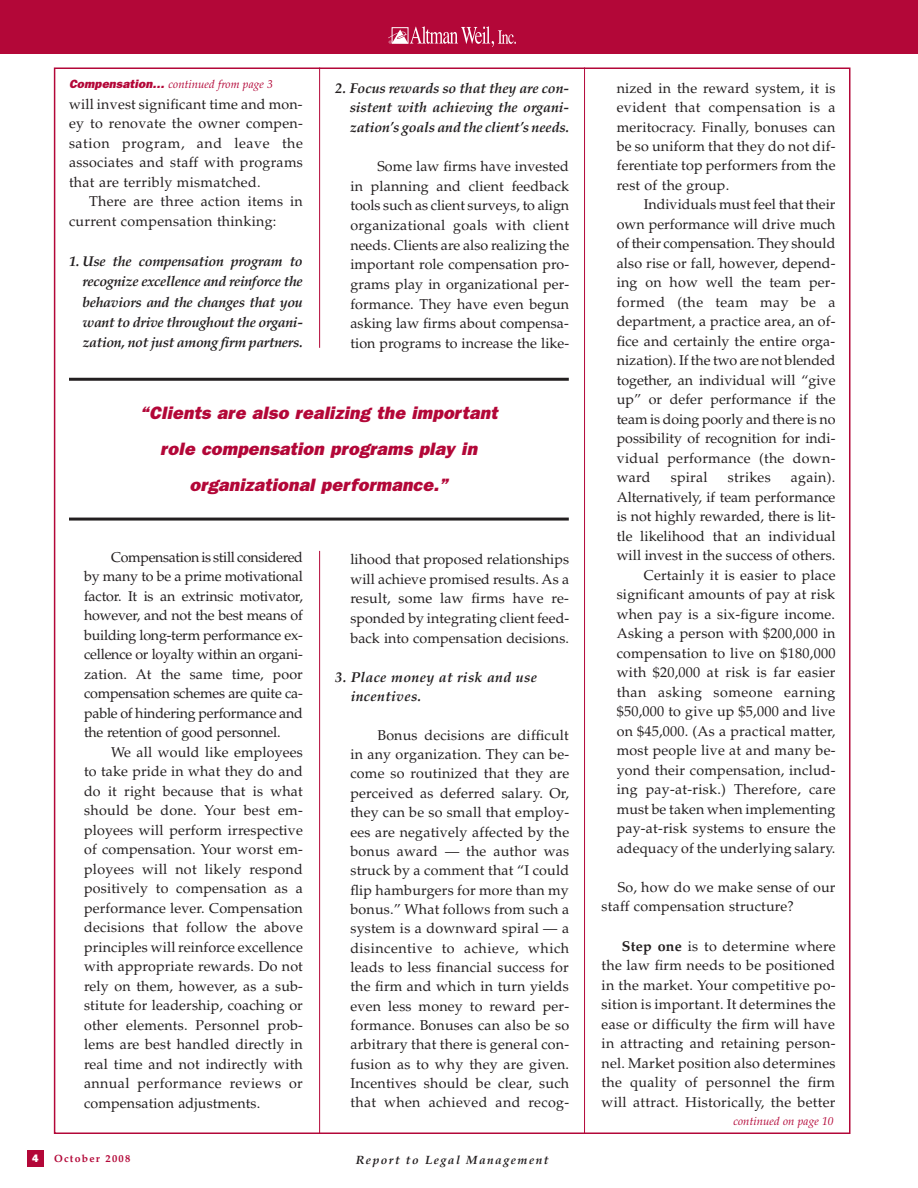
<style>
.page{position:relative;width:918px;height:1188px;background:#fff}
.page>*{position:absolute;margin:0;border:0;box-sizing:border-box;transform-origin:0 0}
.t1{font:italic 800 18px/36px "Franklin Gothic";color:#b30738;text-align:center}
.t2{font:14.25px/19.5px "Palatino";letter-spacing:.015em;color:#231f20;text-align:justify}
.t3{font:italic 700 14.25px/20.4px "Palatino";letter-spacing:-.01em;color:#231f20;text-align:justify}
.t4{font:italic 700 14.25px/19.5px "Palatino";letter-spacing:.02em;color:#231f20}
.t5{font:italic 700 12px "Palatino";letter-spacing:.12em;color:#231f20}
.t6{font:italic 11.4px "Palatino";letter-spacing:.005em;color:#b30738}
.t7{font:800 10.8px "Franklin Gothic";color:#fff}
.t8{font:700 10.5px "Palatino";letter-spacing:.12em;color:#b30738}
.s1{font-family:"Franklin Gothic";font-weight:800;font-size:12px}
.s2{font-weight:700}
</style>
<div class="page">
<div style="left:0;top:0;width:918px;height:54px;background:#b30738"></div>
<div style="left:27px;top:1150px;width:16px;height:16px;background:#b30738"></div>
<svg style="left:388px;top:26px;width:128px;height:21px"></svg>
<hr style="left:319px;top:551px;width:1px;height:583px;background:#b30738">
<hr style="left:319px;top:68px;width:1px;height:280px;background:#b30738">
<hr style="left:584px;top:68px;width:1px;height:1066px;background:#b30738">
<hr style="left:69px;top:378px;width:500px;height:3px;background:#231f20">
<hr style="left:69px;top:518px;width:500px;height:3px;background:#231f20">
<p class="t6" style="left:69px;top:80px;width:206px"><span class="s1">Compensation…</span> continued from page 3</p>
<p class="t2" style="left:69px;top:96px;width:235px">will invest significant time and mon&shy;ey to renovate the owner compen&shy;sation program, and leave the associates and staff with programs that are terribly mismatched.</p>
<p class="t2" style="left:69px;top:194px;width:235px;text-indent:20px">There are three action items in current compensation thinking:</p>
<p class="t3" style="left:83px;top:252px;width:222px;text-indent:-14px">1. Use the compensation program to recognize excellence and reinforce the behaviors and the changes that you want to drive throughout the organi&shy;zation, not just among firm partners.</p>
<p class="t3" style="left:350px;top:80px;width:221px;line-height:19.5px;text-indent:-14px">2. Focus rewards so that they are con&shy;sistent with achieving the organi&shy;zation’s goals and the client’s needs.</p>
<p class="t2" style="left:350px;top:158px;width:220px;text-indent:27px">Some law firms have invested in planning and client feedback tools such as client surveys, to align organizational goals with client needs. Clients are also realizing the important role compensation pro&shy;grams play in organizational per&shy;formance. They have even begun asking law firms about compensa&shy;tion programs to increase the like-</p>
<p class="t1" style="left:140px;top:396px;width:362px">“Clients are also realizing the important role compensation programs play in organizational performance.”</p>
<p class="t2" style="left:84px;top:549px;width:220px;text-indent:27px">Compensation is still considered by many to be a prime motivational factor. It is an extrinsic motivator, however, and not the best means of building long-term performance ex&shy;cellence or loyalty within an organi&shy;zation. At the same time, poor compensation schemes are quite ca&shy;pable of hindering performance and the retention of good personnel.</p>
<p class="t2" style="left:84px;top:744px;width:220px;text-indent:27px">We all would like employees to take pride in what they do and do it right because that is what should be done. Your best em&shy;ployees will perform irrespective of compensation. Your worst em&shy;ployees will not likely respond positively to compensation as a performance lever. Compensation decisions that follow the above principles will reinforce excellence with appropriate rewards. Do not rely on them, however, as a sub&shy;stitute for leadership, coaching or other elements. Personnel prob&shy;lems are best handled directly in real time and not indirectly with annual performance reviews or compensation adjustments.</p>
<p class="t2" style="left:350px;top:551px;width:220px">lihood that proposed relationships will achieve promised results. As a result, some law firms have re&shy;sponded by integrating client feed&shy;back into compensation decisions.</p>
<p class="t4" style="left:351px;top:669px;width:188px;text-indent:-15px">3. Place money at risk and use incentives.</p>
<p class="t2" style="left:350px;top:727px;width:220px;text-indent:27px">Bonus decisions are difficult in any organization. They can be&shy;come so routinized that they are perceived as deferred salary. Or, they can be so small that employ&shy;ees are negatively affected by the bonus award — the author was struck by a comment that “I could flip hamburgers for more than my bonus.” What follows from such a system is a downward spiral — a disincentive to achieve, which leads to less financial success for the firm and which in turn yields even less money to reward per&shy;formance. Bonuses can also be so arbitrary that there is general con&shy;fusion as to why they are given.<br>Incentives should be clear, such that when achieved and recog-</p>
<p class="t7" style="left:32px;top:1155px;width:8px">4</p>
<p class="t8" style="left:54px;top:1154px;width:78px">October 2008</p>
<p class="t5" style="left:356px;top:1155px;width:194px">Report to Legal Management</p>
<p class="t2" style="left:617px;top:80px;width:220px">nized in the reward system, it is evident that compensation is a meritocracy. Finally, bonuses can be so uniform that they do not dif&shy;ferentiate top performers from the rest of the group.</p>
<p class="t2" style="left:617px;top:196px;width:220px;text-indent:27px">Individuals must feel that their own performance will drive much of their compensation. They should also rise or fall, however, depend&shy;ing on how well the team per&shy;formed (the team may be a department, a practice area, an of&shy;fice and certainly the entire orga&shy;nization). If the two are not blended together, an individual will “give up” or defer performance if the team is doing poorly and there is no possibility of recognition for indi&shy;vidual performance (the down&shy;ward</p>
<p class="t2" style="left:617px;top:469px;width:220px;text-align:right">again).<br>Alternatively, if team performance is not highly rewarded, there is lit&shy;tle likelihood that an individual will invest in the success of others.<br>Certainly it is easier to place significant amounts of pay at risk when pay is a six-figure income.<br>Asking a person with $200,000 in compensation to live on $180,000 with $20,000 at risk is far easier than asking someone earning $50,000 to give up $5,000 and live on $45,000. (As a practical matter, most people live at and many be&shy;yond their compensation, includ&shy;ing pay-at-risk.) Therefore, care must be taken when implementing pay-at-risk systems to ensure the adequacy of the underlying salary.</p>
<p class="t2" style="left:602px;top:879px;width:235px;text-indent:16px">So, how do we make sense of our staff compensation structure?</p>
<p class="t2" style="left:602px;top:938px;width:235px;text-indent:20px"><span class="s2">Step one</span> is to determine where the law firm needs to be positioned in the market. Your competitive po&shy;sition is important. It determines the ease or difficulty the firm will have in attracting and retaining person&shy;nel. Market position also determines the quality of personnel the firm will attract. Historically, the better</p>
<p class="t2" style="left:671px;top:469px;width:39px">spiral</p>
<p class="t2" style="left:728px;top:469px;width:44px">strikes</p>
<p class="t6" style="left:733px;top:1117px;width:102px">continued on page 10</p>
</div>
